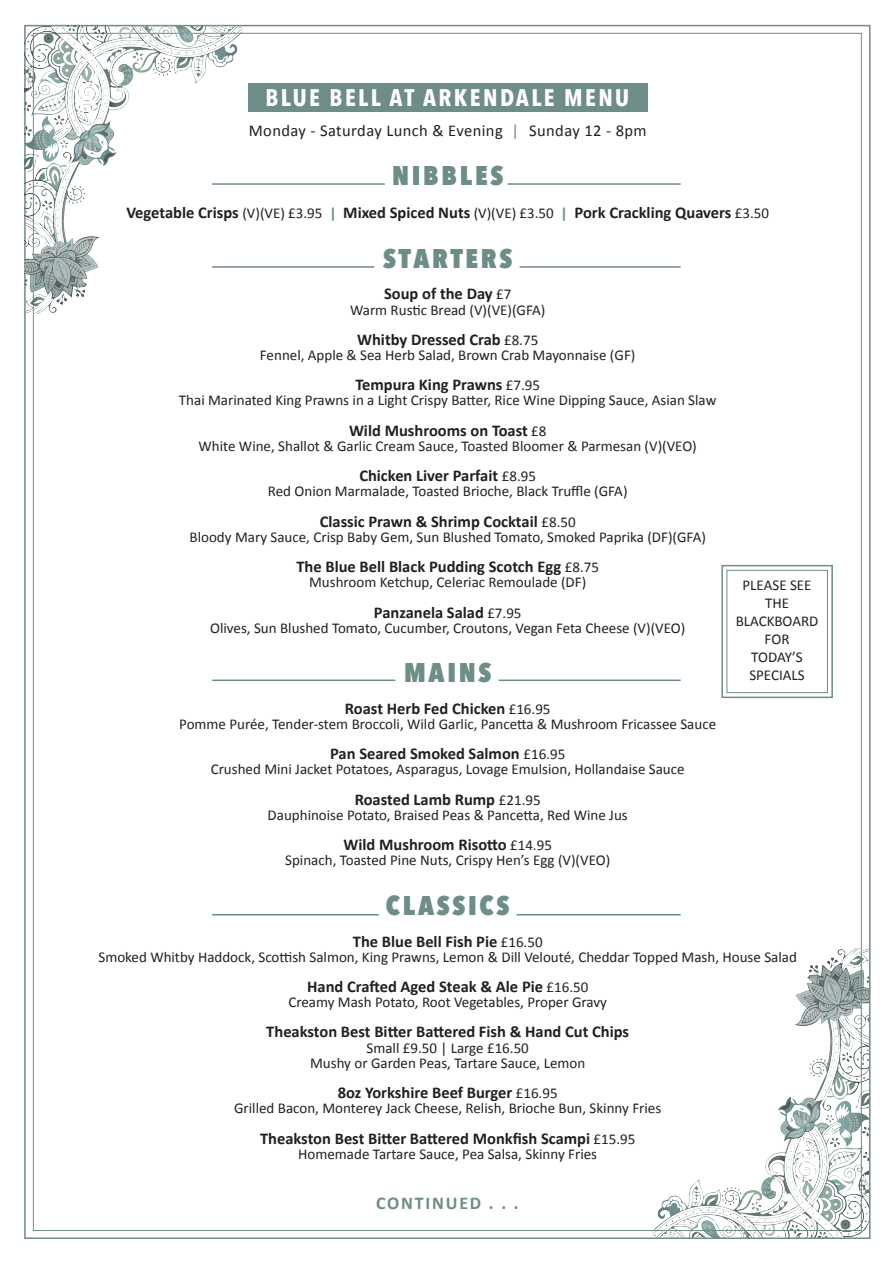
<style>
.page{position:relative;width:893px;height:1263px;background:#fff}
.page>*{position:absolute;margin:0;border:0;box-sizing:border-box;transform-origin:0 0}
.t1{font:800 27px "Avenir Next Condensed";letter-spacing:.1em;color:#6e8c88}
.t2{font:700 24px "Avenir Next Condensed";letter-spacing:.1em;color:#fff}
.t3{font:700 18px "Calibri";letter-spacing:.1em;color:#6e8c88}
.t4{font:700 16.5px "Calibri";color:#231f20}
.t5{font:16.5px "Calibri";letter-spacing:.025em;color:#231f20}
.t6{font:15px/18px "Calibri";color:#231f20;text-align:center}
.s1{color:#6e8c88}
.s2{font-weight:400;font-size:15px}
.s3{font-size:15px;color:#6e8c88}
</style>
<div class="page">
<img style="left:652px;top:949px;width:215px;height:287px">
<div style="left:248px;top:84px;width:399px;height:28px;background:#6e8c88"></div>
<hr style="left:212px;top:266px;width:162px;height:2px;background:#6e8c88">
<hr style="left:520px;top:266px;width:161px;height:2px;background:#6e8c88">
<hr style="left:212px;top:183px;width:173px;height:2px;background:#6e8c88">
<hr style="left:508px;top:183px;width:173px;height:2px;background:#6e8c88">
<hr style="left:212px;top:679px;width:183px;height:2px;background:#6e8c88">
<hr style="left:499px;top:679px;width:182px;height:2px;background:#6e8c88">
<hr style="left:212px;top:914px;width:167px;height:1px;background:#6e8c88">
<hr style="left:517px;top:914px;width:164px;height:1px;background:#6e8c88">
<div style="left:726px;top:570px;width:102px;height:123px;border:1px solid #6e8c88"></div>
<div style="left:721px;top:565px;width:112px;height:133px;border:2px solid #6e8c88"></div>
<img style="left:25px;top:26px;width:217px;height:288px">
<h2 class="t2" style="left:265px;top:83px;width:365px">BLUE BELL AT ARKENDALE MENU</h2>
<p class="t5" style="left:249px;top:120px;width:399px">Monday - Saturday Lunch &amp; Evening <span class="s1">|</span> Sunday 12 - 8pm</p>
<h1 class="t1" style="left:392px;top:159px;width:113px">NIBBLES</h1>
<p class="t4" style="left:126px;top:201px;width:644px">Vegetable Crisps <span class="s2">(V)(VE) £3.95</span> <span class="s3">|</span> Mixed Spiced Nuts <span class="s2">(V)(VE) £3.50</span> <span class="s3">|</span> Pork Crackling Quavers <span class="s2">£3.50</span></p>
<h1 class="t1" style="left:383px;top:241px;width:131px">STARTERS</h1>
<p class="t4" style="left:384px;top:282px;width:129px">Soup of the Day <span class="s2">£7</span></p>
<p class="t6" style="left:350px;top:300px;width:197px">Warm Rustic Bread (V)(VE)(GFA)</p>
<p class="t4" style="left:357px;top:328px;width:183px">Whitby Dressed Crab <span class="s2">£8.75</span></p>
<p class="t6" style="left:260px;top:345px;width:377px">Fennel, Apple &amp; Sea Herb Salad, Brown Crab Mayonnaise (GF)</p>
<p class="t4" style="left:355px;top:373px;width:186px">Tempura King Prawns <span class="s2">£7.95</span></p>
<p class="t6" style="left:179px;top:391px;width:539px">Thai Marinated King Prawns in a Light Crispy Batter, Rice Wine Dipping Sauce, Asian Slaw</p>
<p class="t4" style="left:349px;top:419px;width:199px">Wild Mushrooms on Toast <span class="s2">£8</span></p>
<p class="t6" style="left:199px;top:436px;width:500px">White Wine, Shallot &amp; Garlic Cream Sauce, Toasted Bloomer &amp; Parmesan (V)(VEO)</p>
<p class="t4" style="left:359px;top:464px;width:178px">Chicken Liver Parfait <span class="s2">£8.95</span></p>
<p class="t6" style="left:268px;top:482px;width:361px">Red Onion Marmalade, Toasted Brioche, Black Truffle (GFA)</p>
<p class="t4" style="left:320px;top:509px;width:257px">Classic Prawn &amp; Shrimp Cocktail <span class="s2">£8.50</span></p>
<p class="t6" style="left:190px;top:527px;width:518px">Bloody Mary Sauce, Crisp Baby Gem, Sun Blushed Tomato, Smoked Paprika (DF)(GFA)</p>
<p class="t4" style="left:296px;top:555px;width:304px">The Blue Bell Black Pudding Scotch Egg <span class="s2">£8.75</span></p>
<p class="t6" style="left:309px;top:573px;width:279px">Mushroom Ketchup, Celeriac Remoulade (DF)</p>
<p class="t4" style="left:374px;top:600px;width:149px">Panzanela Salad <span class="s2">£7.95</span></p>
<p class="t6" style="left:210px;top:618px;width:477px">Olives, Sun Blushed Tomato, Cucumber, Croutons, Vegan Feta Cheese (V)(VEO)</p>
<h1 class="t1" style="left:404px;top:656px;width:89px">MAINS</h1>
<p class="t4" style="left:345px;top:697px;width:207px">Roast Herb Fed Chicken <span class="s2">£16.95</span></p>
<p class="t6" style="left:179px;top:714px;width:538px">Pomme Purée, Tender-stem Broccoli, Wild Garlic, Pancetta &amp; Mushroom Fricassee Sauce</p>
<p class="t4" style="left:330px;top:742px;width:237px">Pan Seared Smoked Salmon <span class="s2">£16.95</span></p>
<p class="t6" style="left:211px;top:760px;width:475px">Crushed Mini Jacket Potatoes, Asparagus, Lovage Emulsion, Hollandaise Sauce</p>
<p class="t4" style="left:355px;top:788px;width:187px">Roasted Lamb Rump <span class="s2">£21.95</span></p>
<p class="t6" style="left:268px;top:805px;width:362px">Dauphinoise Potato, Braised Peas &amp; Pancetta, Red Wine Jus</p>
<p class="t4" style="left:343px;top:833px;width:210px">Wild Mushroom Risotto <span class="s2">£14.95</span></p>
<p class="t6" style="left:285px;top:851px;width:327px">Spinach, Toasted Pine Nuts, Crispy Hen’s Egg (V)(VEO)</p>
<h1 class="t1" style="left:386px;top:888px;width:125px">CLASSICS</h1>
<p class="t4" style="left:353px;top:929px;width:191px">The Blue Bell Fish Pie <span class="s2">£16.50</span></p>
<p class="t6" style="left:98px;top:947px;width:700px">Smoked Whitby Haddock, Scottish Salmon, King Prawns, Lemon &amp; Dill Velouté, Cheddar Topped Mash, House Salad</p>
<p class="t4" style="left:307px;top:975px;width:283px">Hand Crafted Aged Steak &amp; Ale Pie <span class="s2">£16.50</span></p>
<p class="t6" style="left:288px;top:992px;width:320px">Creamy Mash Potato, Root Vegetables, Proper Gravy</p>
<p class="t4" style="left:266px;top:1020px;width:364px">Theakston Best Bitter Battered Fish &amp; Hand Cut Chips</p>
<p class="t6" style="left:310px;top:1039px;width:277px;line-height:15.1px">Small £9.50 | Large £16.50<br>Mushy or Garden Peas, Tartare Sauce, Lemon</p>
<p class="t4" style="left:338px;top:1081px;width:221px">8oz Yorkshire Beef Burger <span class="s2">£16.95</span></p>
<p class="t6" style="left:234px;top:1098px;width:429px">Grilled Bacon, Monterey Jack Cheese, Relish, Brioche Bun, Skinny Fries</p>
<p class="t4" style="left:260px;top:1126px;width:377px">Theakston Best Bitter Battered Monkfish Scampi <span class="s2">£15.95</span></p>
<p class="t6" style="left:298px;top:1144px;width:300px">Homemade Tartare Sauce, Pea Salsa, Skinny Fries</p>
<p class="t6" style="left:736px;top:576px;width:84px">PLEASE SEE<br>THE<br>BLACKBOARD<br>FOR<br>TODAY’S<br>SPECIALS</p>
<p class="t3" style="left:376px;top:1190px;width:144px">CONTINUED . . .</p>
</div>
